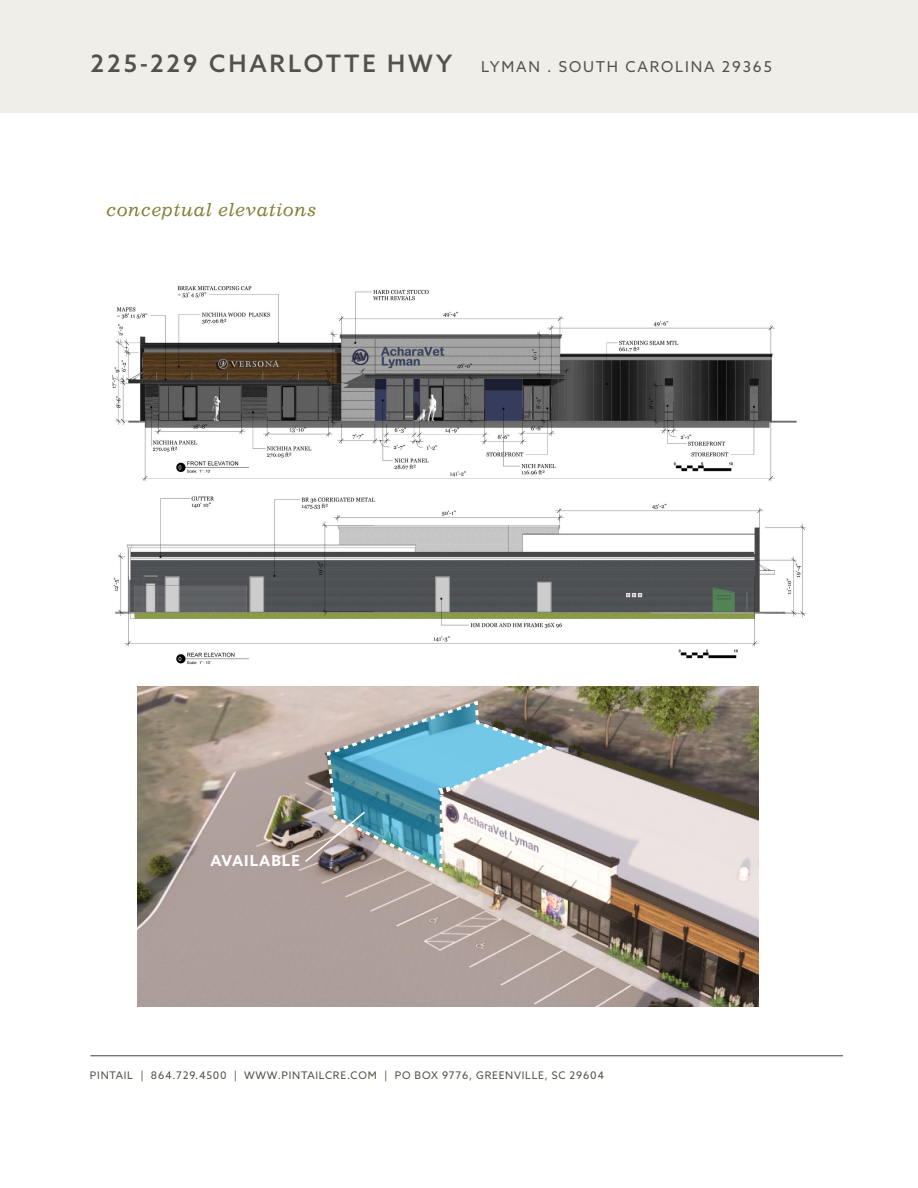
<style>
.page{position:relative;width:918px;height:1188px;background:#fff}
.page>*{position:absolute;margin:0;border:0;box-sizing:border-box;transform-origin:0 0}
.t1{font:italic 18px "Impressum Std";letter-spacing:.03em;color:#837f36}
.t2{font:15px "Azo Sans";letter-spacing:.12em;color:#53524a}
.t3{font:700 15px "Azo Sans";letter-spacing:.07em;color:#fff}
.t4{font:10.5px "Azo Sans";letter-spacing:.07em;color:#53524a}
.s1{font-weight:500;font-size:24px}
</style>
<div class="page">
<div style="left:0;top:0;width:918px;height:112px;background:#f0eee9"></div>
<hr style="left:90px;top:1055px;width:753px;height:1px;background:#40453d">
<img style="left:112px;top:286px;width:694px;height:379px">
<img style="left:137px;top:687px;width:621px;height:320px">
<img style="left:304px;top:698px;width:253px;height:176px">
<p class="t2" style="left:90px;top:57px;width:683px"><span class="s1">225-229 CHARLOTTE HWY</span> LYMAN . SOUTH CAROLINA 29365</p>
<p class="t1" style="left:106px;top:199px;width:211px">conceptual elevations</p>
<p class="t3" style="left:211px;top:850px;width:91px">AVAILABLE</p>
<p class="t4" style="left:90px;top:1068px;width:516px">PINTAIL | 864.729.4500 | WWW.PINTAILCRE.COM | PO BOX 9776, GREENVILLE, SC 29604</p>
</div>
